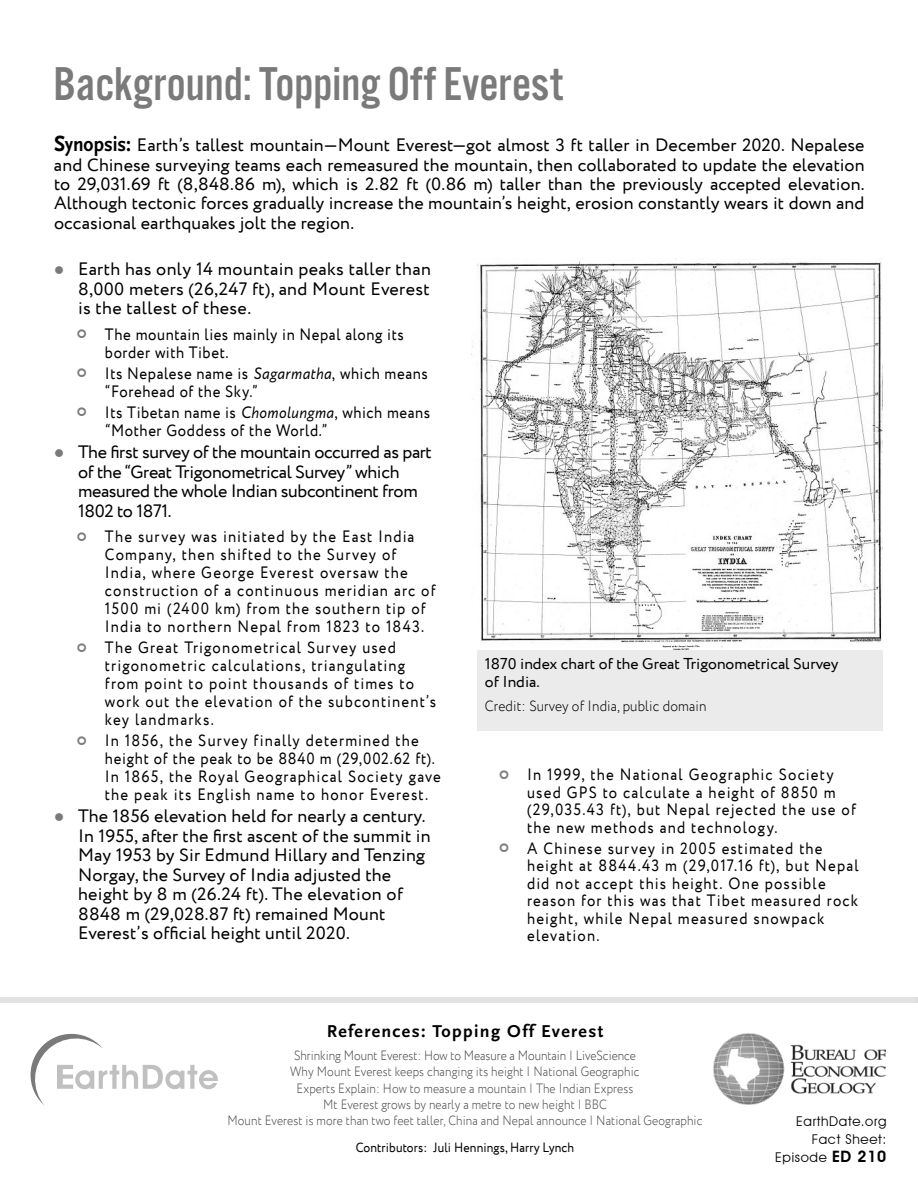
<style>
.page{position:relative;width:918px;height:1188px;background:#fff}
.page>*{position:absolute;margin:0;border:0;box-sizing:border-box;transform-origin:0 0}
.t1{font:49.35px "Alternate Got No 3 D";color:#7a7a7a}
.t2{font:18px/19.4px "Circe";letter-spacing:.01em;color:#000;text-align:justify}
.t3{font:18px/19.4px "Circe";letter-spacing:-.02em;color:#000}
.t4{font:700 18px "Scala Sans Pro";letter-spacing:.075em;color:#000}
.t5{font:16.5px/18px "Circe";letter-spacing:.075em;color:#000;scale:.9 1}
.t6{font:16.5px/18px "Circe";letter-spacing:.04em;color:#000;scale:.9 1}
.t7{font:15.75px/18px "Circe";color:#000}
.t8{font:300 15px "Circe";letter-spacing:.01em;color:#000;scale:.9 1}
.t9{font:300 13.5px/16.2px "Circe";letter-spacing:.01em;color:#4b4b4b;text-align:center;scale:.87 1}
.t10{font:300 13.5px "Circe";color:#474747;scale:.87 1}
.t11{font:13.5px "Circe";letter-spacing:.01em;color:#000;scale:.9 1}
.t12{font:13.5px/18px "Avant Garde IT Cby BT";letter-spacing:.05em;color:#000;text-align:right}
.s1{font-family:"Scala Sans Pro";font-weight:700;font-size:22.95px}
.s2{font-family:"Scala Sans Pro";font-weight:700;font-size:21.3px}
.s3{color:#7a7a7a}
.s4{font-style:italic}
.s5{font-weight:600;font-size:15.75px}
</style>
<div class="page">
<img style="left:713px;top:1034px;width:173px;height:71px">
<svg style="left:30px;top:1033px;width:188px;height:72px"></svg>
<div style="left:0;top:998px;width:918px;height:5px;background:#e2e2e2"></div>
<div style="left:477px;top:646px;width:406px;height:85px;background:#ebebeb"></div>
<img style="left:471px;top:261px;width:412px;height:389px">
<h1 class="t1" style="left:53px;top:58px;width:511px">Background: Topping Off Everest</h1>
<p class="t2" style="left:54px;top:136px;width:812px"><span class="s1">S</span><span class="s2">ynopsis:</span> Earth’s tallest mountain—Mount Everest—got almost 3 ft taller in December 2020. Nepalese and Chinese surveying teams each remeasured the mountain, then collaborated to update the elevation to 29,031.69 ft (8,848.86 m), which is 2.82 ft (0.86 m) taller than the previously accepted elevation.<br>Although tectonic forces gradually increase the mountain’s height, erosion constantly wears it down and occasional earthquakes jolt the region.</p>
<p class="t2" style="left:78px;top:260px;width:354px;text-indent:-24px"><span class="s3">●</span> Earth has only 14 mountain peaks taller than 8,000 meters (26,247 ft), and Mount Everest is the tallest of these.</p>
<p class="t6" style="left:105px;top:326px;width:334px">The mountain lies mainly in Nepal along its border with Tibet.</p>
<p class="t6" style="left:105px;top:365px;width:360px">Its Nepalese name is <span class="s4">Sagarmatha</span>, which means “Forehead of the Sky.”</p>
<p class="t6" style="left:105px;top:404px;width:363px">Its Tibetan name is <span class="s4">Chomolungma</span>, which means “Mother Goddess of the World.”</p>
<p class="t3" style="left:78px;top:443px;width:355px;text-indent:-24px"><span class="s3">●</span> The first survey of the mountain occurred as part of the “Great Trigonometrical Survey” which measured the whole Indian subcontinent from 1802 to 1871.</p>
<p class="t5" style="left:105px;top:528px;width:369px">The survey was initiated by the East India Company, then shifted to the Survey of India, where George Everest oversaw the construction of a continuous meridian arc of 1500 mi (2400 km) from the southern tip of India to northern Nepal from 1823 to 1843.</p>
<p class="t5" style="left:105px;top:639px;width:370px">The Great Trigonometrical Survey used trigonometric calculations, triangulating from point to point thousands of times to work out the elevation of the subcontinent’s key landmarks.</p>
<p class="t5" style="left:105px;top:732px;width:375px">In 1856, the Survey finally determined the height of the peak to be 8840 m (29,002.62 ft).<br>In 1865, the Royal Geographical Society gave the peak its English name to honor Everest.</p>
<p class="t2" style="left:78px;top:807px;width:354px;text-align:left;text-indent:-24px"><span class="s3">●</span> The 1856 elevation held for nearly a century.<br>In 1955, after the first ascent of the summit in May 1953 by Sir Edmund Hillary and Tenzing Norgay, the Survey of India adjusted the height by 8 m (26.24 ft). The elevation of 8848 m (29,028.87 ft) remained Mount Everest’s official height until 2020.</p>
<p class="t7" style="left:485px;top:655px;width:355px">1870 index chart of the Great Trigonometrical Survey of India.</p>
<p class="t8" style="left:485px;top:696px;width:248px">Credit: Survey of India, public domain</p>
<p class="t5" style="left:527px;top:767px;width:367px;line-height:17.5px">In 1999, the National Geographic Society used GPS to calculate a height of 8850 m (29,035.43 ft), but Nepal rejected the use of the new methods and technology.</p>
<p class="t5" style="left:527px;top:840px;width:370px;line-height:17.5px">A Chinese survey in 2005 estimated the height at 8844.43 m (29,017.16 ft), but Nepal did not accept this height. One possible reason for this was that Tibet measured rock height, while Nepal measured snowpack elevation.</p>
<p class="t4" style="left:327px;top:1021px;width:278px">References: Topping Off Everest</p>
<p class="t10" style="left:294px;top:1047px;width:394px">Shrinking Mount Everest: How to Measure a Mountain | LiveScience</p>
<p class="t9" style="left:227px;top:1064px;width:548px">Why Mount Everest keeps changing its height | National Geographic<br>Experts Explain: How to measure a mountain | The Indian Express<br>Mt Everest grows by nearly a metre to new height | BBC<br>Mount Everest is more than two feet taller, China and Nepal announce | National Geographic</p>
<p class="t11" style="left:356px;top:1139px;width:244px">Contributors: Juli Hennings, Harry Lynch</p>
<p class="t12" style="left:775px;top:1113px;width:113px">EarthDate.org<br>Fact Sheet:<br>Episode <span class="s5">ED 210</span></p>
</div>
